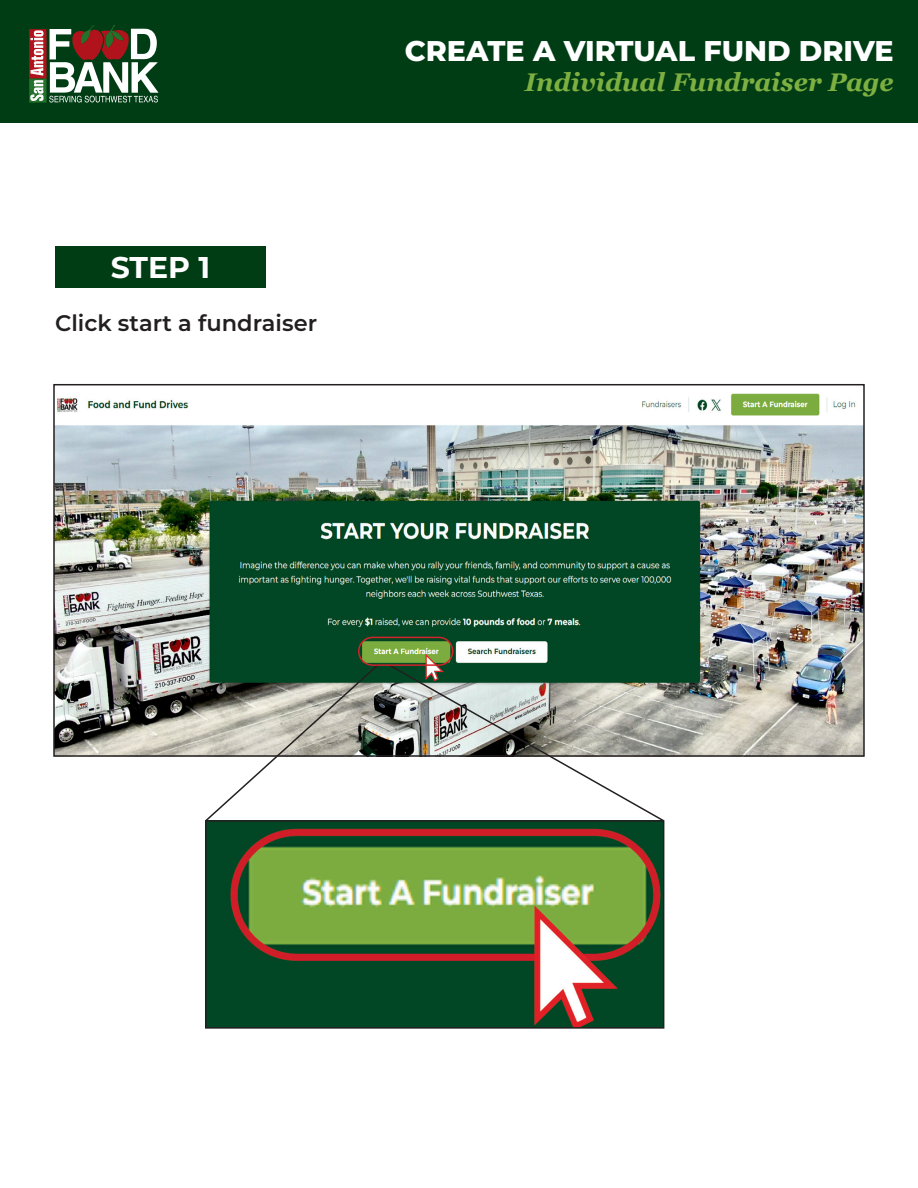
<style>
.page{position:relative;width:918px;height:1188px;background:#fff}
.page>*{position:absolute;margin:0;border:0;box-sizing:border-box;transform-origin:0 0}
.t1{font:700 30px "Montserrat";color:#fff}
.t2{font:800 28.5px "Montserrat";color:#fff}
.t3{font:italic 700 25.5px "Georgia";color:#7eaf41}
.t4{font:600 22.5px "Montserrat";color:#231f20}
</style>
<div class="page">
<div style="left:0;top:0;width:918px;height:122px;background:#003d15"></div>
<svg style="left:29px;top:25px;width:130px;height:78px"></svg>
<img style="left:56px;top:393px;width:806px;height:361px">
<svg style="left:426px;top:654px;width:18px;height:9px"></svg>
<svg style="left:204px;top:663px;width:176px;height:157px"></svg>
<img style="left:208px;top:823px;width:453px;height:203px">
<div style="left:205px;top:820px;width:459px;height:209px;border:2px solid #231f20"></div>
<svg style="left:387px;top:663px;width:279px;height:160px"></svg>
<div style="left:358px;top:637px;width:95px;height:29px;border:2px solid #d1232a;border-radius:14px"></div>
<div style="left:55px;top:246px;width:211px;height:42px;background:#003d15"></div>
<p class="t1" style="left:111px;top:246px;width:101px">STEP 1</p>
<p class="t4" style="left:55px;top:307px;width:264px">Click start a fundraiser</p>
<p class="t2" style="left:405px;top:30px;width:490px">CREATE A VIRTUAL FUND DRIVE</p>
<p class="t3" style="left:525px;top:63px;width:370px">Individual Fundraiser Page</p>
</div>
